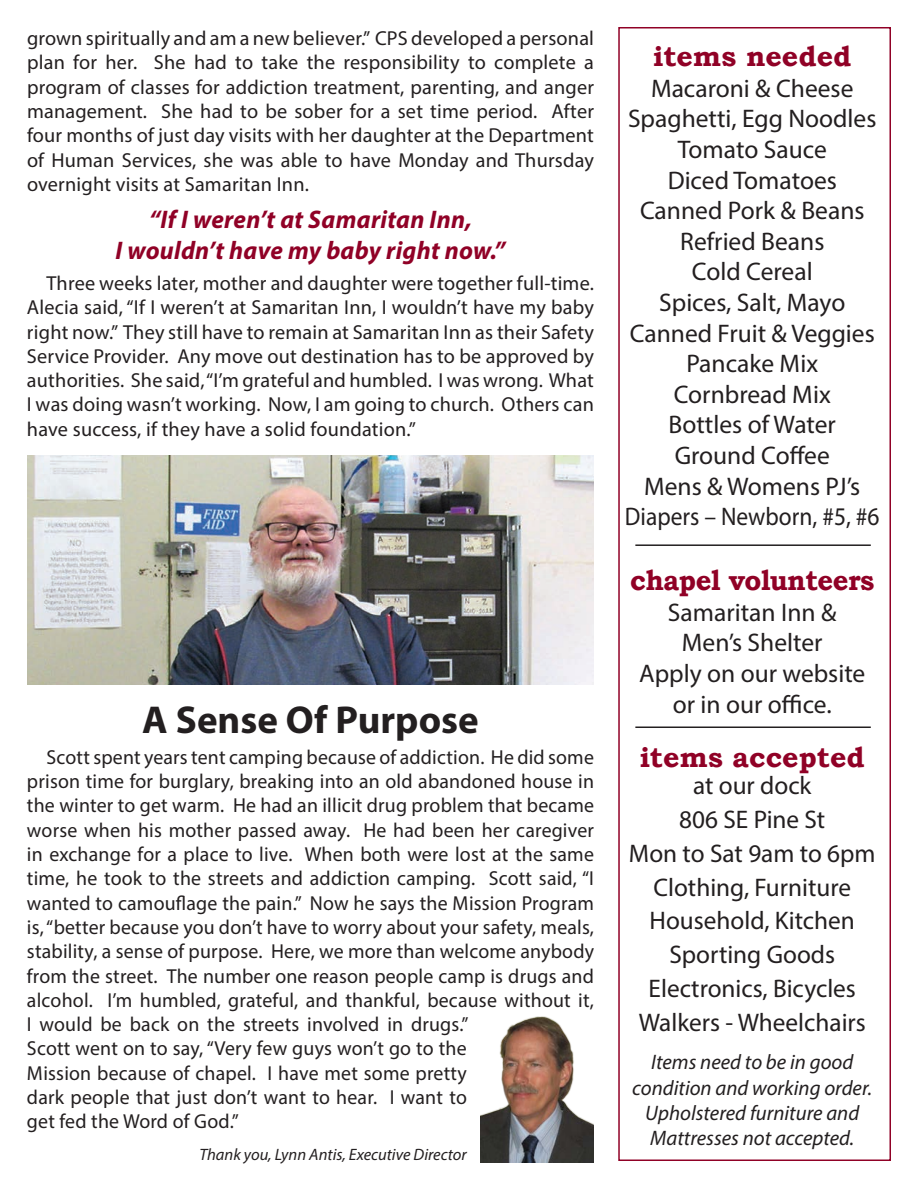
<style>
.page{position:relative;width:918px;height:1188px;background:#fff}
.page>*{position:absolute;margin:0;border:0;box-sizing:border-box;transform-origin:0 0}
.t1{font:700 39px "Myriad Pro";color:#231f20}
.t2{font:700 28.5px "Bookman Old Style";color:#900126}
.t3{font:700 28.5px "Bookman Old Style";letter-spacing:-.02em;color:#900126;scale:.96 1}
.t4{font:25.5px "Myriad Pro";color:#231f20}
.t5{font:italic 700 25.5px "Myriad Pro";letter-spacing:.01em;color:#900126}
.t6{font:25.5px "Myriad Pro";color:#231f20;scale:.92 1}
.t7{font:italic 21px "Myriad Pro";color:#231f20}
.t8{font:20.25px/24.3px "Myriad Pro";letter-spacing:.01em;color:#231f20;text-align:justify}
.t9{font:italic 16.5px "Myriad Pro";color:#231f20}
</style>
<div class="page">
<div style="left:618px;top:27px;width:273px;height:1134px;border:2px solid #900126"></div>
<hr style="left:635px;top:544px;width:236px;height:2px;background:#231f20">
<hr style="left:635px;top:727px;width:236px;height:1px;background:#231f20">
<img style="left:27px;top:455px;width:567px;height:229px">
<img style="left:480px;top:1016px;width:114px;height:146px">
<p class="t8" style="left:27px;top:26px;width:569px">grown spiritually and am a new believer.” CPS developed a personal plan for her. She had to take the responsibility to complete a program of classes for addiction treatment, parenting, and anger management. She had to be sober for a set time period. After four months of just day visits with her daughter at the Department of Human Services, she was able to have Monday and Thursday overnight visits at Samaritan Inn.</p>
<p class="t5" style="left:149px;top:203px;width:324px">“If I weren’t at Samaritan Inn,</p>
<p class="t5" style="left:115px;top:234px;width:392px">I wouldn’t have my baby right now.”</p>
<p class="t8" style="left:27px;top:271px;width:569px;text-indent:20px">Three weeks later, mother and daughter were together full-time.<br>Alecia said, “If I weren’t at Samaritan Inn, I wouldn’t have my baby right now.” They still have to remain at Samaritan Inn as their Safety Service Provider. Any move out destination has to be approved by authorities. She said, “I’m grateful and humbled. I was wrong. What I was doing wasn’t working. Now, I am going to church. Others can have success, if they have a solid foundation.”</p>
<p class="t1" style="left:142px;top:694px;width:338px">A Sense Of Purpose</p>
<p class="t8" style="left:27px;top:745px;width:569px;text-align:left;text-indent:20px">Scott spent years tent camping because of addiction. He did some prison time for burglary, breaking into an old abandoned house in the winter to get warm. He had an illicit drug problem that became worse when his mother passed away. He had been her caregiver in exchange for a place to live. When both were lost at the same time, he took to the streets and addiction camping. Scott said, “I wanted to camouflage the pain.” Now he says the Mission Program is, “better because you don’t have to worry about your safety, meals, stability, a sense of purpose. Here, we more than welcome anybody from the street. The number one reason people camp is drugs and alcohol. I’m humbled, grateful, and thankful, because without it, I would be back on the streets involved in drugs.”<br>Scott went on to say, “Very few guys won’t go to the<br>Mission because of chapel. I have met some pretty<br>dark people that just don’t want to hear. I want to<br>get fed the Word of God.”</p>
<p class="t9" style="left:199px;top:1144px;width:269px">Thank you, Lynn Antis, Executive Director</p>
<p class="t2" style="left:653px;top:36px;width:200px">items needed</p>
<p class="t4" style="left:651px;top:72px;width:204px">Macaroni &amp; Cheese</p>
<p class="t4" style="left:628px;top:103px;width:250px">Spaghetti, Egg Noodles</p>
<p class="t4" style="left:678px;top:134px;width:151px">Tomato Sauce</p>
<p class="t4" style="left:668px;top:164px;width:171px">Diced Tomatoes</p>
<p class="t4" style="left:640px;top:195px;width:226px">Canned Pork &amp; Beans</p>
<p class="t4" style="left:680px;top:225px;width:146px">Refried Beans</p>
<p class="t4" style="left:692px;top:256px;width:122px">Cold Cereal</p>
<p class="t4" style="left:659px;top:287px;width:188px">Spices, Salt, Mayo</p>
<p class="t4" style="left:630px;top:317px;width:247px">Canned Fruit &amp; Veggies</p>
<p class="t4" style="left:686px;top:348px;width:133px">Pancake Mix</p>
<p class="t4" style="left:674px;top:378px;width:159px">Cornbread Mix</p>
<p class="t4" style="left:669px;top:409px;width:169px">Bottles of Water</p>
<p class="t4" style="left:675px;top:440px;width:157px">Ground Coffee</p>
<p class="t4" style="left:644px;top:470px;width:218px">Mens &amp; Womens PJ’s</p>
<p class="t6" style="left:625px;top:501px;width:278px">Diapers – Newborn, #5, #6</p>
<p class="t3" style="left:630px;top:560px;width:256px">chapel volunteers</p>
<p class="t4" style="left:668px;top:597px;width:170px">Samaritan Inn &amp;</p>
<p class="t4" style="left:682px;top:627px;width:142px">Men’s Shelter</p>
<p class="t4" style="left:639px;top:658px;width:228px">Apply on our website</p>
<p class="t4" style="left:673px;top:688px;width:160px">or in our office.</p>
<p class="t2" style="left:640px;top:737px;width:227px">items accepted</p>
<p class="t4" style="left:693px;top:770px;width:120px">at our dock</p>
<p class="t4" style="left:679px;top:804px;width:148px">806 SE Pine St</p>
<p class="t4" style="left:629px;top:838px;width:248px">Mon to Sat 9am to 6pm</p>
<p class="t4" style="left:654px;top:871px;width:199px">Clothing, Furniture</p>
<p class="t4" style="left:650px;top:905px;width:207px">Household, Kitchen</p>
<p class="t4" style="left:669px;top:939px;width:167px">Sporting Goods</p>
<p class="t4" style="left:649px;top:973px;width:209px">Electronics, Bicycles</p>
<p class="t4" style="left:639px;top:1006px;width:229px">Walkers - Wheelchairs</p>
<p class="t7" style="left:651px;top:1049px;width:204px">Items need to be in good</p>
<p class="t7" style="left:632px;top:1075px;width:241px">condition and working order.</p>
<p class="t7" style="left:645px;top:1100px;width:216px">Upholstered furniture and</p>
<p class="t7" style="left:650px;top:1125px;width:205px">Mattresses not accepted.</p>
</div>
